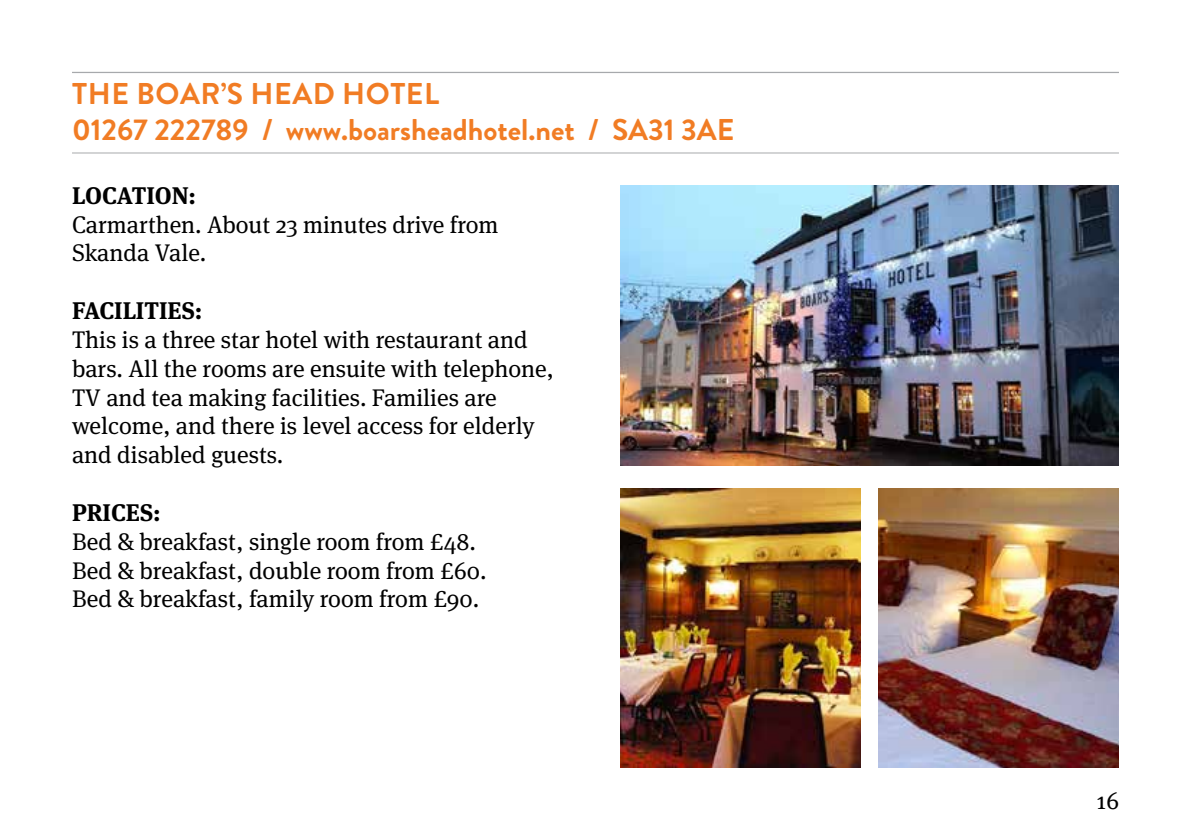
<style>
.page{position:relative;width:1191px;height:840px;background:#fff}
.page>*{position:absolute;margin:0;border:0;box-sizing:border-box;transform-origin:0 0}
.t1{font:700 30px/36px "Brandon Grotesque";color:#f17c24}
.t2{font:24px/28.8px "Meta Serif Pro";color:#000}
.t3{font:700 24px "Meta Serif Pro";color:#000}
</style>
<div class="page">
<hr style="left:72px;top:152px;width:1047px;height:1px;background:#a7a9ac">
<img style="left:878px;top:488px;width:241px;height:279px">
<img style="left:620px;top:488px;width:240px;height:279px">
<img style="left:620px;top:185px;width:499px;height:280px">
<hr style="left:72px;top:72px;width:1047px;height:1px;background:#a7a9ac">
<p class="t1" style="left:72px;top:76px;width:664px">THE BOAR’S HEAD HOTEL<br>01267 222789 / www.boarsheadhotel.net / SA31 3AE</p>
<p class="t3" style="left:72px;top:176px;width:125px">LOCATION:</p>
<p class="t2" style="left:72px;top:208px;width:428px">Carmarthen. About 23 minutes drive from<br>Skanda Vale.</p>
<p class="t3" style="left:72px;top:291px;width:132px">FACILITIES:</p>
<p class="t2" style="left:72px;top:324px;width:483px">This is a three star hotel with restaurant and bars. All the rooms are ensuite with telephone, TV and tea making facilities. Families are welcome, and there is level access for elderly and disabled guests.</p>
<p class="t3" style="left:72px;top:493px;width:90px">PRICES:</p>
<p class="t2" style="left:72px;top:525px;width:416px">Bed &amp; breakfast, single room from £48.<br>Bed &amp; breakfast, double room from £60.<br>Bed &amp; breakfast, family room from £90.</p>
<p class="t2" style="left:1096px;top:784px;width:24px">16</p>
</div>
